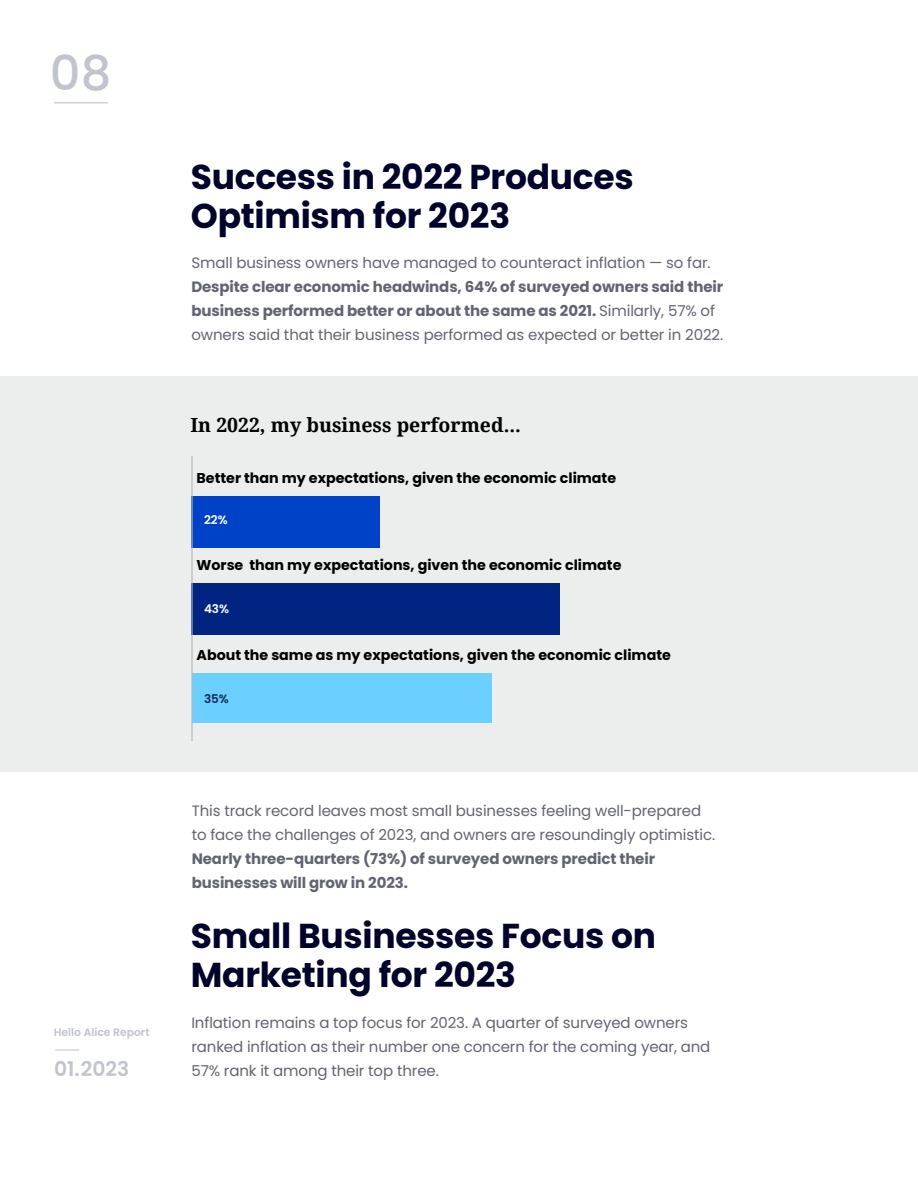
<style>
.page{position:relative;width:918px;height:1188px;background:#fff}
.page>*{position:absolute;margin:0;border:0;box-sizing:border-box;transform-origin:0 0}
.t1{font:500 48px "Poppins";color:#c1c4cc}
.t2{font:700 34.5px/39px "Poppins";letter-spacing:-.01em;color:#01032a}
.t3{font:600 20.25px "Poppins";color:#c1c4cc}
.t4{font:700 19.5px "Noto Serif";color:#000}
.t5{font:15px/24px "Poppins";letter-spacing:-.01em;color:#626472}
.t6{font:700 15px/24px "Poppins";letter-spacing:-.01em;color:#626472}
.t7{font:700 14.25px "Poppins";color:#000}
.t8{font:600 12px "Poppins";color:#fff}
.t9{font:600 12px "Poppins";color:#14255b}
.t10{font:600 10.8px "Poppins";color:#c1c4cc}
.s1{font-weight:400}
</style>
<div class="page">
<div style="left:0;top:376px;width:918px;height:396px;background:#eceded"></div>
<hr style="left:54px;top:102px;width:54px;height:1px;background:#c1c4cc">
<div style="left:192px;top:496px;width:188px;height:52px;background:#0042c7"></div>
<div style="left:192px;top:583px;width:368px;height:52px;background:#002480"></div>
<div style="left:192px;top:673px;width:300px;height:50px;background:#6bcfff"></div>
<hr style="left:191px;top:456px;width:2px;height:285px;background:#b5b5bd">
<svg style="left:55px;top:1049px;width:24px;height:1px"></svg>
<h1 class="t1" style="left:50px;top:45px;width:63px">08</h1>
<p class="t10" style="left:54px;top:1026px;width:97px">Hello Alice Report</p>
<h3 class="t3" style="left:54px;top:1057px;width:77px">01.2023</h3>
<h2 class="t2" style="left:191px;top:158px;width:444px">Success in 2022 Produces<br>Optimism for 2023</h2>
<p class="t5" style="left:191px;top:251px;width:521px">Small business owners have managed to counteract inflation — so far.</p>
<p class="t6" style="left:191px;top:275px;width:533px">Despite clear economic headwinds, 64% of surveyed owners said their business performed better or about the same as 2021. <span class="s1">Similarly, 57% of owners said that their business performed as expected or better in 2022.</span></p>
<h3 class="t4" style="left:190px;top:411px;width:332px">In 2022, my business performed...</h3>
<p class="t7" style="left:196px;top:470px;width:421px">Better than my expectations, given the economic climate</p>
<p class="t8" style="left:204px;top:513px;width:25px">22%</p>
<p class="t7" style="left:196px;top:557px;width:427px">Worse than my expectations, given the economic climate</p>
<p class="t8" style="left:204px;top:601px;width:27px">43%</p>
<p class="t7" style="left:196px;top:647px;width:476px">About the same as my expectations, given the economic climate</p>
<p class="t9" style="left:204px;top:691px;width:26px">35%</p>
<p class="t5" style="left:192px;top:799px;width:525px">This track record leaves most small businesses feeling well-prepared to face the challenges of 2023, and owners are resoundingly optimistic.</p>
<p class="t6" style="left:192px;top:847px;width:465px">Nearly three-quarters (73%) of surveyed owners predict their businesses will grow in 2023.</p>
<h2 class="t2" style="left:191px;top:917px;width:467px">Small Businesses Focus on<br>Marketing for 2023</h2>
<p class="t5" style="left:191px;top:1011px;width:521px">Inflation remains a top focus for 2023. A quarter of surveyed owners ranked inflation as their number one concern for the coming year, and<br>57% rank it among their top three.</p>
</div>
